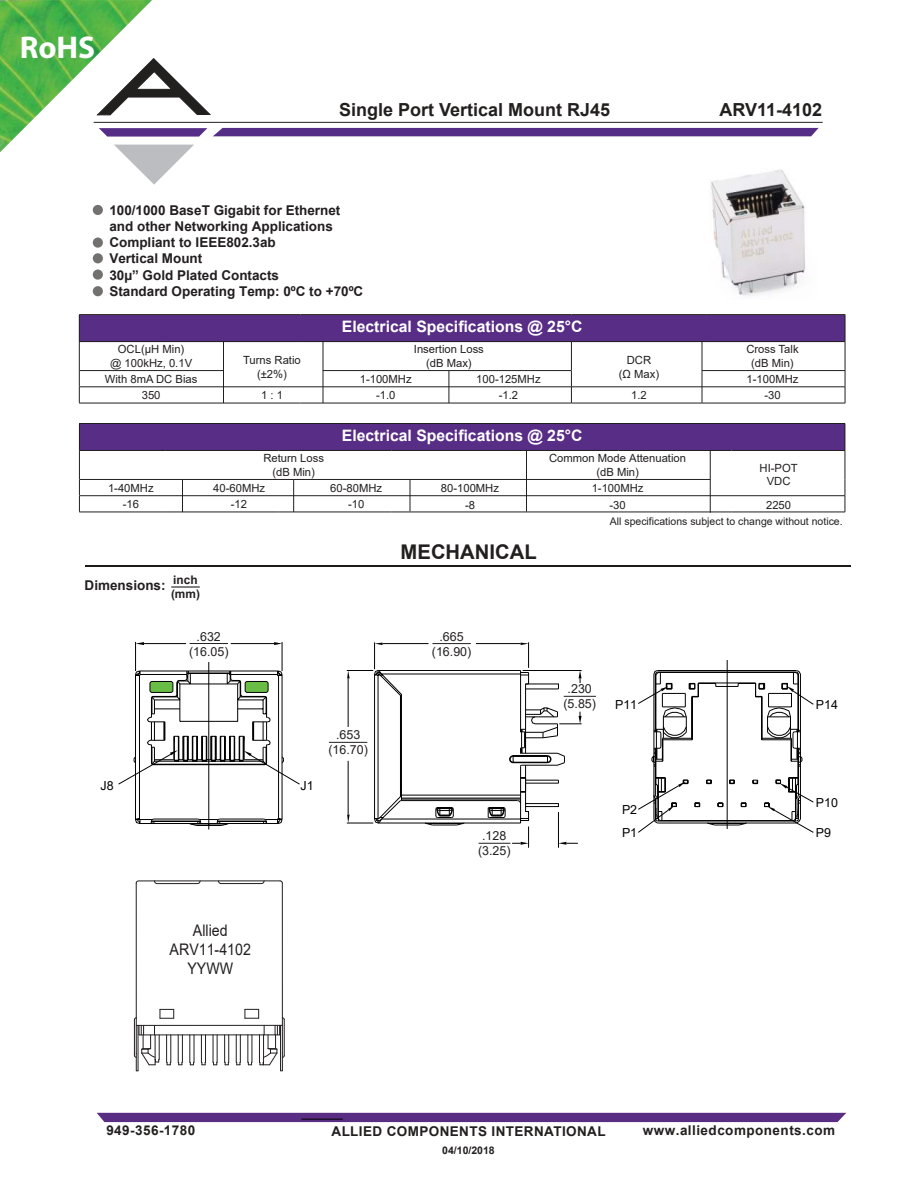
<style>
.page{position:relative;width:918px;height:1188px;background:#fff}
.page>*{position:absolute;margin:0;border:0;box-sizing:border-box;transform-origin:0 0}
.t1{font:700 31.5px "Myriad Pro";color:#fff}
.t2{font:700 20.25px "Arial";color:#221f1f}
.t3{font:700 18px "Arial";color:#221f1f}
.t4{font:15.9px/19.2px "Arial";color:#221f1f;text-align:center;scale:.89 1}
.t5{font:700 15.75px "Arial";color:#fff}
.t6{font:700 13.5px/16.2px "Arial";color:#231f20}
.t7{font:700 13.5px "Arial";letter-spacing:.03em;color:#221f1f}
.t8{font:700 13.5px "Arial";color:#221f1f}
.t9{font:12.45px/15px "Arial";color:#221f1f;text-align:center}
.t10{font:12.45px "Arial";color:#020203}
.t11{font:700 11.85px "Arial";color:#221f1f}
.t12{font:11.25px/13.5px "Arial";color:#221f1f;text-align:center}
.t13{font:10.5px "Arial";color:#221f1f}
.t14{font:700 10.5px "Arial";color:#221f1f}
</style>
<div class="page">
<hr style="left:94px;top:122px;width:729px;height:1px;background:#221f1f">
<svg style="left:152px;top:58px;width:59px;height:57px"></svg>
<div style="left:213px;top:128px;width:606px;height:8px;background:#562d86"></div>
<svg style="left:152px;top:128px;width:55px;height:9px"></svg>
<svg style="left:121px;top:145px;width:73px;height:40px"></svg>
<div style="left:97px;top:1113px;width:749px;height:9px;background:#592d84"></div>
<img style="left:0;top:0;width:152px;height:152px">
<hr style="left:301px;top:1119px;width:42px;height:1px;background:#020203">
<hr style="left:85px;top:565px;width:766px;height:1px;background:#1f1a17">
<hr style="left:139px;top:1035px;width:141px;height:1px;background:#221f1f">
<svg style="left:189px;top:1035px;width:6px;height:31px"></svg>
<svg style="left:201px;top:1035px;width:5px;height:31px"></svg>
<svg style="left:213px;top:1035px;width:5px;height:31px"></svg>
<svg style="left:224px;top:1035px;width:5px;height:31px"></svg>
<hr style="left:136px;top:1025px;width:146px;height:1px;background:#221f1f">
<hr style="left:136px;top:883px;width:1px;height:188px;background:#221f1f">
<hr style="left:282px;top:883px;width:1px;height:188px;background:#221f1f">
<svg style="left:136px;top:880px;width:147px;height:4px"></svg>
<svg style="left:236px;top:1009px;width:49px;height:63px"></svg>
<svg style="left:134px;top:1009px;width:49px;height:63px"></svg>
<hr style="left:280px;top:1025px;width:1px;height:46px;background:#221f1f">
<div style="left:93px;top:253px;width:10px;height:10px;background:#737070;border-radius:50%"></div>
<div style="left:93px;top:270px;width:10px;height:10px;background:#737070;border-radius:50%"></div>
<div style="left:93px;top:205px;width:10px;height:10px;background:#737070;border-radius:50%"></div>
<div style="left:93px;top:238px;width:10px;height:10px;background:#737070;border-radius:50%"></div>
<div style="left:79px;top:315px;width:766px;height:27px;background:#582d86"></div>
<hr style="left:79px;top:314px;width:86px;height:1px;background:#221f1f">
<hr style="left:165px;top:314px;width:135px;height:1px;background:#221f1f">
<hr style="left:300px;top:314px;width:136px;height:1px;background:#221f1f">
<hr style="left:436px;top:314px;width:135px;height:1px;background:#221f1f">
<hr style="left:571px;top:314px;width:136px;height:1px;background:#221f1f">
<hr style="left:707px;top:314px;width:138px;height:1px;background:#221f1f">
<hr style="left:79px;top:341px;width:86px;height:1px;background:#221f1f">
<hr style="left:165px;top:341px;width:135px;height:1px;background:#221f1f">
<hr style="left:300px;top:341px;width:136px;height:1px;background:#221f1f">
<hr style="left:223px;top:342px;width:1px;height:61px;background:#221f1f">
<hr style="left:436px;top:341px;width:135px;height:1px;background:#221f1f">
<hr style="left:571px;top:341px;width:136px;height:1px;background:#221f1f">
<hr style="left:707px;top:341px;width:138px;height:1px;background:#221f1f">
<hr style="left:79px;top:370px;width:145px;height:1px;background:#221f1f">
<hr style="left:323px;top:342px;width:1px;height:61px;background:#221f1f">
<hr style="left:323px;top:370px;width:248px;height:1px;background:#221f1f">
<hr style="left:702px;top:370px;width:143px;height:1px;background:#221f1f">
<svg style="left:79px;top:315px;width:1px;height:88px"></svg>
<hr style="left:449px;top:371px;width:1px;height:32px;background:#221f1f">
<svg style="left:571px;top:342px;width:1px;height:61px"></svg>
<hr style="left:79px;top:387px;width:766px;height:1px;background:#221f1f">
<svg style="left:845px;top:315px;width:1px;height:88px"></svg>
<hr style="left:79px;top:403px;width:86px;height:1px;background:#221f1f">
<hr style="left:165px;top:403px;width:135px;height:1px;background:#221f1f">
<hr style="left:300px;top:403px;width:136px;height:1px;background:#221f1f">
<hr style="left:436px;top:403px;width:135px;height:1px;background:#221f1f">
<hr style="left:571px;top:403px;width:136px;height:1px;background:#221f1f">
<hr style="left:707px;top:403px;width:138px;height:1px;background:#221f1f">
<div style="left:79px;top:424px;width:766px;height:26px;background:#582d86"></div>
<hr style="left:79px;top:423px;width:86px;height:1px;background:#221f1f">
<hr style="left:165px;top:423px;width:113px;height:1px;background:#221f1f">
<hr style="left:278px;top:423px;width:114px;height:1px;background:#221f1f">
<hr style="left:392px;top:423px;width:113px;height:1px;background:#221f1f">
<hr style="left:505px;top:423px;width:113px;height:1px;background:#221f1f">
<hr style="left:618px;top:423px;width:114px;height:1px;background:#221f1f">
<hr style="left:732px;top:423px;width:113px;height:1px;background:#221f1f">
<hr style="left:79px;top:450px;width:86px;height:1px;background:#221f1f">
<hr style="left:165px;top:450px;width:113px;height:1px;background:#221f1f">
<hr style="left:278px;top:450px;width:114px;height:1px;background:#221f1f">
<hr style="left:392px;top:450px;width:113px;height:1px;background:#221f1f">
<hr style="left:505px;top:450px;width:113px;height:1px;background:#221f1f">
<hr style="left:618px;top:450px;width:114px;height:1px;background:#221f1f">
<hr style="left:732px;top:450px;width:113px;height:1px;background:#221f1f">
<hr style="left:710px;top:451px;width:1px;height:62px;background:#221f1f">
<hr style="left:80px;top:479px;width:425px;height:1px;background:#221f1f">
<hr style="left:505px;top:479px;width:205px;height:1px;background:#221f1f">
<svg style="left:79px;top:424px;width:1px;height:88px"></svg>
<hr style="left:79px;top:495px;width:766px;height:1px;background:#221f1f">
<svg style="left:845px;top:424px;width:1px;height:88px"></svg>
<hr style="left:79px;top:512px;width:86px;height:1px;background:#221f1f">
<hr style="left:165px;top:512px;width:113px;height:1px;background:#221f1f">
<hr style="left:278px;top:512px;width:114px;height:1px;background:#221f1f">
<hr style="left:392px;top:512px;width:113px;height:1px;background:#221f1f">
<hr style="left:505px;top:512px;width:113px;height:1px;background:#221f1f">
<hr style="left:618px;top:512px;width:114px;height:1px;background:#221f1f">
<hr style="left:732px;top:512px;width:113px;height:1px;background:#221f1f">
<hr style="left:702px;top:342px;width:1px;height:61px;background:#221f1f">
<hr style="left:182px;top:480px;width:1px;height:32px;background:#221f1f">
<hr style="left:410px;top:479px;width:1px;height:32px;background:#221f1f">
<hr style="left:293px;top:480px;width:1px;height:32px;background:#221f1f">
<hr style="left:526px;top:450px;width:1px;height:62px;background:#221f1f">
<div style="left:93px;top:286px;width:10px;height:10px;background:#737070;border-radius:50%"></div>
<svg style="left:208px;top:660px;width:606px;height:173px"></svg>
<hr style="left:329px;top:742px;width:38px;height:1px;background:#221f1f">
<hr style="left:564px;top:696px;width:32px;height:1px;background:#221f1f">
<hr style="left:171px;top:586px;width:29px;height:2px;background:#221f1f">
<svg style="left:347px;top:642px;width:235px;height:206px"></svg>
<img style="left:710px;top:169px;width:96px;height:127px">
<svg style="left:118px;top:642px;width:182px;height:184px"></svg>
<h1 class="t1" style="left:20px;top:28px;width:77px">RoHS</h1>
<h3 class="t3" style="left:339px;top:103px;width:273px">Single Port Vertical Mount RJ45</h3>
<h3 class="t3" style="left:719px;top:103px;width:104px">ARV11-4102</h3>
<p class="t6" style="left:109px;top:202px;width:256px">100/1000 BaseT Gigabit for Ethernet and other Networking Applications<br>Compliant to IEEE802.3ab<br>Vertical Mount<br>30µ” Gold Plated Contacts<br>Standard Operating Temp: 0ºC to +70ºC</p>
<h3 class="t5" style="left:342px;top:315px;width:242px">Electrical Specifications @ 25°C</h3>
<p class="t12" style="left:110px;top:344px;width:84px">OCL(µH Min)<br>@ 100kHz, 0.1V</p>
<p class="t12" style="left:243px;top:355px;width:59px">Turns Ratio (±2%)</p>
<p class="t12" style="left:414px;top:344px;width:72px">Insertion Loss (dB Max)</p>
<p class="t12" style="left:619px;top:355px;width:42px">DCR<br>(Ω Max)</p>
<p class="t12" style="left:105px;top:373px;width:94px">With 8mA DC Bias</p>
<p class="t12" style="left:360px;top:373px;width:53px">1-100MHz</p>
<p class="t12" style="left:142px;top:389px;width:20px">350</p>
<p class="t12" style="left:261px;top:389px;width:23px">1 : 1</p>
<p class="t12" style="left:376px;top:389px;width:21px">-1.0</p>
<p class="t12" style="left:631px;top:389px;width:17px">1.2</p>
<p class="t12" style="left:476px;top:372px;width:66px;line-height:16.2px">100-125MHz -1.2</p>
<h3 class="t5" style="left:342px;top:424px;width:242px">Electrical Specifications @ 25°C</h3>
<p class="t12" style="left:746px;top:344px;width:54px">Cross Talk (dB Min)</p>
<p class="t12" style="left:747px;top:372px;width:53px;line-height:16.2px">1-100MHz -30</p>
<p class="t12" style="left:549px;top:452px;width:138px">Common Mode Attenuation (dB Min)</p>
<p class="t12" style="left:760px;top:462px;width:40px">HI-POT<br>VDC</p>
<p class="t12" style="left:263px;top:452px;width:62px">Return Loss (dB Min)</p>
<p class="t12" style="left:330px;top:481px;width:53px;line-height:16.2px">60-80MHz -10</p>
<p class="t12" style="left:592px;top:481px;width:53px;line-height:16.8px">1-100MHz -30</p>
<p class="t12" style="left:108px;top:481px;width:47px;line-height:16.2px">1-40MHz -16</p>
<p class="t12" style="left:441px;top:481px;width:60px;line-height:16.5px">80-100MHz -8</p>
<p class="t12" style="left:213px;top:481px;width:53px;line-height:16.2px">40-60MHz -12</p>
<p class="t12" style="left:766px;top:499px;width:27px">2250</p>
<h2 class="t2" style="left:401px;top:544px;width:138px">MECHANICAL</h2>
<p class="t13" style="left:610px;top:517px;width:234px">All specifications subject to change without notice.</p>
<p class="t8" style="left:85px;top:576px;width:115px">Dimensions: <sup>inch</sup></p>
<p class="t11" style="left:171px;top:590px;width:30px">(mm)</p>
<p class="t10" style="left:101px;top:781px;width:15px">J8</p>
<p class="t9" style="left:189px;top:630px;width:41px">.632 (16.05)</p>
<p class="t9" style="left:432px;top:630px;width:41px">.665 (16.90)</p>
<p class="t10" style="left:301px;top:781px;width:15px">J1</p>
<p class="t9" style="left:328px;top:729px;width:41px">.653 (16.70)</p>
<h3 class="t4" style="left:170px;top:922px;width:93px">Allied<br>ARV11-4102<br>YYWW</h3>
<p class="t9" style="left:478px;top:830px;width:34px">.128 (3.25)</p>
<p class="t9" style="left:564px;top:683px;width:34px">.230 (5.85)</p>
<p class="t10" style="left:615px;top:699px;width:24px">P11</p>
<p class="t10" style="left:816px;top:699px;width:24px">P14</p>
<p class="t10" style="left:622px;top:804px;width:17px">P2</p>
<p class="t10" style="left:622px;top:828px;width:17px">P1</p>
<p class="t10" style="left:816px;top:798px;width:24px">P10</p>
<p class="t10" style="left:816px;top:828px;width:17px">P9</p>
<p class="t7" style="left:106px;top:1121px;width:90px">949-356-1780</p>
<p class="t7" style="left:332px;top:1126px;width:276px">ALLIED COMPONENTS INTERNATIONAL</p>
<p class="t7" style="left:643px;top:1125px;width:194px">www.alliedcomponents.com</p>
<p class="t14" style="left:442px;top:1146px;width:54px">04/10/2018</p>
</div>
